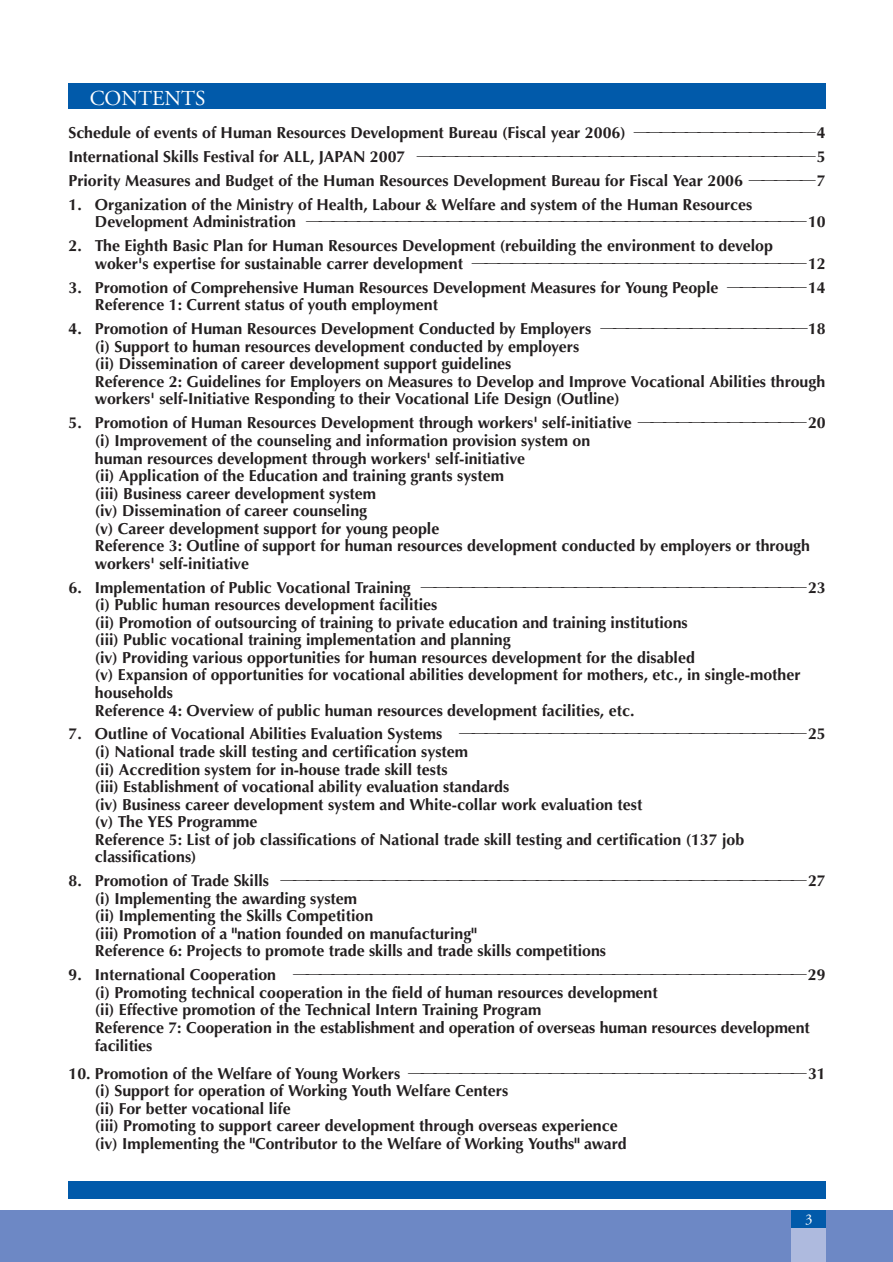
<style>
.page{position:relative;width:893px;height:1262px;background:#fff}
.page>*{position:absolute;margin:0;border:0;box-sizing:border-box;transform-origin:0 0}
.t1{font:21.3px "Adobe Garamond";color:#fff}
.t2{font:700 15.9px/17.5px "Optima";color:#231f20}
.t3{font:15.9px "Osaka";color:#231f20}
.t4{font:14.85px "Adobe Garamond";color:#fff}
.s1{font-family:"Osaka";font-weight:400}
.s2{font-family:"Optima";font-weight:700}
</style>
<div class="page">
<div style="left:68px;top:84px;width:757px;height:25px;background:#015aaa"></div>
<div style="left:68px;top:1181px;width:757px;height:17px;background:#015aaa"></div>
<div style="left:0;top:1210px;width:793px;height:52px;background:#6d88c5"></div>
<div style="left:825px;top:1210px;width:67px;height:52px;background:#6d88c5"></div>
<div style="left:791px;top:1210px;width:34px;height:52px;background:#aebade"></div>
<div style="left:791px;top:1210px;width:34px;height:17px;background:#015aaa"></div>
<h1 class="t1" style="left:90px;top:89px;width:117px">CONTENTS</h1>
<p class="t2" style="left:68px;top:122px;width:758px;line-height:23.9px;text-align:justify">Schedule of events of Human Resources Development Bureau (Fiscal year 2006) <span class="s1">──────────────</span>4<br>International Skills Festival for ALL, JAPAN 2007 <span class="s1">───────────────────────────────</span>5<br>Priority Measures and Budget of the Human Resources Development Bureau for Fiscal Year 2006 <span class="s1">─────</span>7</p>
<p class="t2" style="left:68px;top:197px;width:685px">1. Organization of the Ministry of Health, Labour &amp; Welfare and system of the Human Resources</p>
<p class="t3" style="left:95px;top:211px;width:732px"><span class="s2">D e v e l o p m e n t A d m i n i s t r a t i o n</span> ─────────────────────────────────────── <span class="s2">1 0</span></p>
<p class="t2" style="left:95px;top:239px;width:732px;text-indent:-26px">2. The Eighth Basic Plan for Human Resources Development (rebuilding the environment to develop woker's expertise for sustainable carrer development <span class="s1">──────────────────────────</span>12</p>
<p class="t2" style="left:95px;top:280px;width:732px;text-indent:-26px">3. Promotion of Comprehensive Human Resources Development Measures for Young People <span class="s1">──────</span>14<br>Reference 1: Current status of youth employment</p>
<p class="t2" style="left:95px;top:322px;width:732px;text-indent:-26px">4. Promotion of Human Resources Development Conducted by Employers <span class="s1">────────────────</span>18 (i) Support to human resources development conducted by employers<br>(ii) Dissemination of career development support guidelines<br>Reference 2: Guidelines for Employers on Measures to Develop and Improve Vocational Abilities through workers' self-Initiative Responding to their Vocational Life Design (Outline)</p>
<p class="t2" style="left:95px;top:416px;width:732px;text-indent:-26px">5. Promotion of Human Resources Development through workers' self-initiative <span class="s1">─────────────</span>20 (i) Improvement of the counseling and information provision system on<br>human resources development through workers' self-initiative<br>(ii) Application of the Education and training grants system<br>(iii) Business career development system<br>(iv) Dissemination of career counseling<br>(v) Career development support for young people<br>Reference 3: Outline of support for human resources development conducted by employers or through workers' self-initiative</p>
<p class="t2" style="left:95px;top:580px;width:732px;text-indent:-26px">6. Implementation of Public Vocational Training <span class="s1">──────────────────────────────</span>23 (i) Public human resources development facilities<br>(ii) Promotion of outsourcing of training to private education and training institutions<br>(iii) Public vocational training implementation and planning<br>(iv) Providing various opportunities for human resources development for the disabled<br>(v) Expansion of opportunities for vocational abilities development for mothers, etc., in single-mother households<br>Reference 4: Overview of public human resources development facilities, etc.</p>
<p class="t2" style="left:95px;top:727px;width:732px;text-indent:-26px">7. Outline of Vocational Abilities Evaluation Systems <span class="s1">───────────────────────────</span>25 (i) National trade skill testing and certification system<br>(ii) Accredition system for in-house trade skill tests<br>(iii) Establishment of vocational ability evaluation standards<br>(iv) Business career development system and White-collar work evaluation test<br>(v) The YES Programme<br>Reference 5: List of job classifications of National trade skill testing and certification (137 job classifications)</p>
<p class="t3" style="left:68px;top:870px;width:758px"><span class="s2">8 . P r o m o t i o n o f Tr a d e S k i l l s</span> ───────────────────────────────────────── <span class="s2">2 7</span></p>
<p class="t2" style="left:95px;top:891px;width:512px">(i) Implementing the awarding system<br>(ii) Implementing the Skills Competition<br>(iii) Promotion of a "nation founded on manufacturing"<br>Reference 6: Projects to promote trade skills and trade skills competitions</p>
<p class="t3" style="left:68px;top:964px;width:758px"><span class="s2">9 . I n t e r n a t i o n a l C o o p e r a t i o n</span> ──────────────────────────────────────── <span class="s2">2 9</span></p>
<p class="t2" style="left:95px;top:985px;width:716px">(i) Promoting technical cooperation in the field of human resources development<br>(ii) Effective promotion of the Technical Intern Training Program<br>Reference 7: Cooperation in the establishment and operation of overseas human resources development facilities</p>
<p class="t2" style="left:95px;top:1066px;width:732px;text-indent:-26px">10. Promotion of the Welfare of Young Workers <span class="s1">───────────────────────────────</span> 31 (i) Support for operation of Working Youth Welfare Centers<br>(ii) For better vocational life<br>(iii) Promoting to support career development through overseas experience<br>(iv) Implementing the "Contributor to the Welfare of Working Youths" award</p>
<p class="t4" style="left:805px;top:1213px;width:9px">3</p>
</div>
